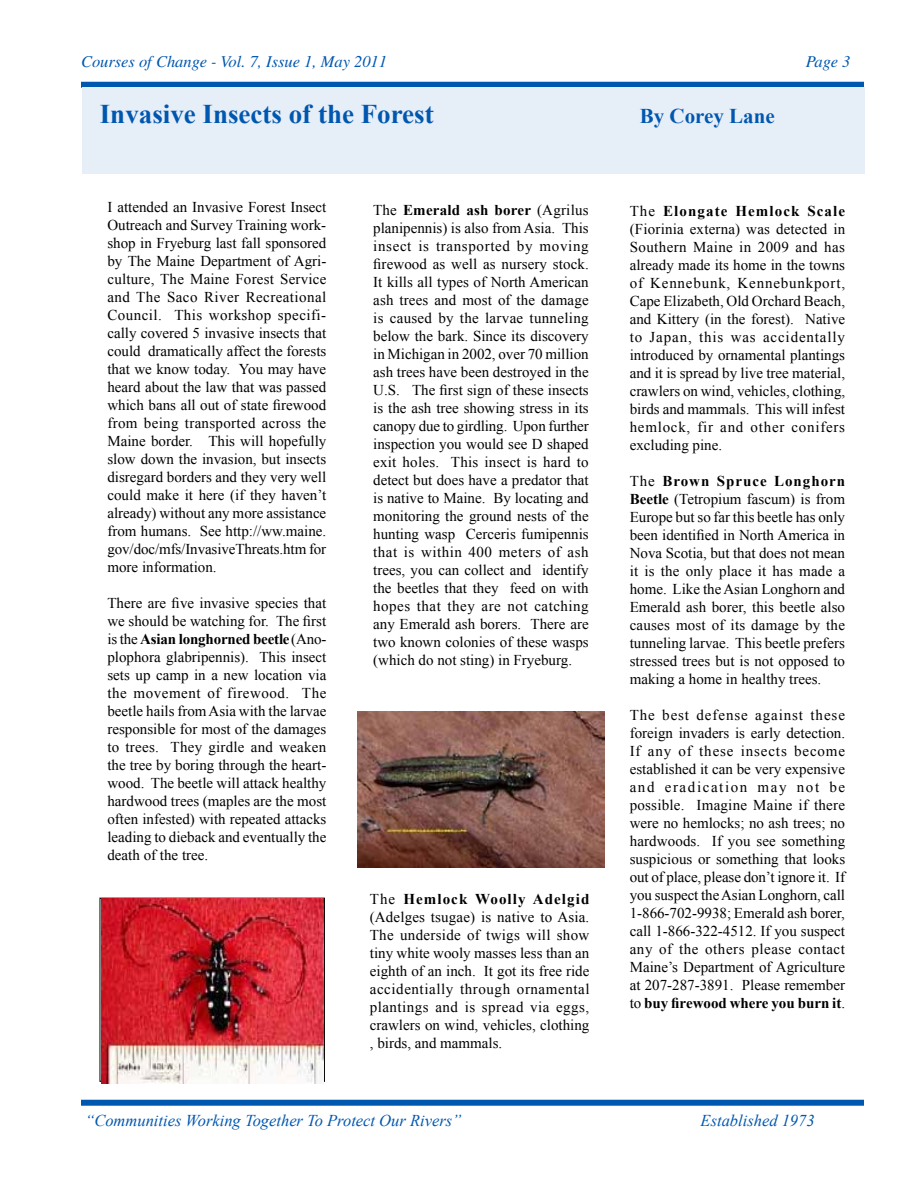
<style>
.page{position:relative;width:918px;height:1188px;background:#fff}
.page>*{position:absolute;margin:0;border:0;box-sizing:border-box;transform-origin:0 0}
.t1{font:700 27px "Times New Roman";color:#0057b0}
.t2{font:700 21px "Times New Roman";color:#0057b0}
.t3{font:italic 16.5px "Times New Roman";color:#0057b0}
.t4{font:italic 16.5px "Times";color:#0057b0}
.t5{font:15px/18px "Times New Roman";color:#000;text-align:justify}
.s1{font-weight:700}
</style>
<div class="page">
<div style="left:81px;top:1100px;width:783px;height:6px;background:#0057b0"></div>
<div style="left:81px;top:82px;width:783px;height:6px;background:#0057b0"></div>
<div style="left:82px;top:87px;width:783px;height:86px;background:#e6eef7"></div>
<img style="left:101px;top:899px;width:223px;height:184px">
<img style="left:357px;top:712px;width:247px;height:155px">
<p class="t4" style="left:81px;top:52px;width:308px">Courses of Change - Vol. 7, Issue 1, May 2011</p>
<p class="t4" style="left:806px;top:52px;width:46px">Page 3</p>
<p class="t3" style="left:85px;top:53px;width:339px">Courses of Change - Volume 7, Issue 1 - May, 2011</p>
<p class="t3" style="left:800px;top:53px;width:35px">Page</p>
<h1 class="t1" style="left:100px;top:96px;width:335px">Invasive Insects of the Forest</h1>
<h2 class="t2" style="left:640px;top:102px;width:136px">By Corey Lane</h2>
<p class="t5" style="left:107px;top:198px;width:220px">I attended an Invasive Forest Insect Outreach and Survey Training work&shy;shop in Fryeburg last fall sponsored by The Maine Department of Agri&shy;culture, The Maine Forest Service and The Saco River Recreational Council. This workshop specifi&shy;cally covered 5 invasive insects that could dramatically affect the forests that we know today. You may have heard about the law that was passed which bans all out of state firewood from being transported across the Maine border. This will hopefully slow down the invasion, but insects disregard borders and they very well could make it here (if they haven’t already) without any more assistance from humans. See http://ww.maine. gov/doc/mfs/InvasiveThreats.htm for more information.</p>
<p class="t5" style="left:107px;top:594px;width:221px">There are five invasive species that we should be watching for. The first is the <span class="s1">Asian longhorned beetle</span>(Ano&shy;plophora glabripennis). This insect sets up camp in a new location via the movement of firewood. The beetle hails from Asia with the larvae responsible for most of the damages to trees. They girdle and weaken the tree by boring through the heart&shy;wood. The beetle will attack healthy hardwood trees (maples are the most often infested) with repeated attacks leading to dieback and eventually the death of the tree.</p>
<p class="t5" style="left:373px;top:201px;width:217px">The <span class="s1">Emerald ash borer</span> (Agrilus planipennis) is also from Asia. This insect is transported by moving firewood as well as nursery stock.<br>It kills all types of North American ash trees and most of the damage is caused by the larvae tunneling below the bark. Since its discovery in Michigan in 2002, over 70 million ash trees have been destroyed in the U.S. The first sign of these insects is the ash tree showing stress in its canopy due to girdling. Upon further inspection you would see D shaped exit holes. This insect is hard to detect but does have a predator that is native to Maine. By locating and monitoring the ground nests of the hunting wasp Cerceris fumipennis that is within 400 meters of ash trees, you can collect and identify the beetles that they feed on with hopes that they are not catching any Emerald ash borers. There are two known colonies of these wasps (which do not sting) in Fryeburg.</p>
<p class="t5" style="left:630px;top:202px;width:217px">The <span class="s1">Elongate Hemlock Scale </span>(Fiorinia externa) was detected in Southern Maine in 2009 and has already made its home in the towns of Kennebunk, Kennebunkport, Cape Elizabeth, Old Orchard Beach, and Kittery (in the forest). Native to Japan, this was accidentally introduced by ornamental plantings and it is spread by live tree material, crawlers on wind, vehicles, clothing, birds and mammals. This will infest hemlock, fir and other conifers excluding pine.</p>
<p class="t5" style="left:630px;top:472px;width:217px">The <span class="s1">Brown Spruce Longhorn Beetle</span> (Tetropium fascum) is from Europe but so far this beetle has only been identified in North America in Nova Scotia, but that does not mean it is the only place it has made a home. Like the Asian Longhorn and Emerald ash borer, this beetle also causes most of its damage by the tunneling larvae. This beetle prefers stressed trees but is not opposed to making a home in healthy trees.</p>
<p class="t5" style="left:630px;top:706px;width:217px">The best defense against these foreign invaders is early detection.<br>If any of these insects become established it can be very expensive and eradication may not be possible. Imagine Maine if there were no hemlocks; no ash trees; no hardwoods. If you see something suspicious or something that looks out of place, please don’t ignore it. If you suspect the Asian Longhorn, call 1-866-702-9938; Emerald ash borer, call 1-866-322-4512. If you suspect any of the others please contact Maine’s Department of Agriculture at 207-287-3891. Please remember to <span class="s1">buy firewood where you burn it</span>.</p>
<p class="t5" style="left:370px;top:890px;width:221px">The <span class="s1">Hemlock Woolly Adelgid </span>(Adelges tsugae) is native to Asia.<br>The underside of twigs will show tiny white wooly masses less than an eighth of an inch. It got its free ride accidentially through ornamental plantings and is spread via eggs, crawlers on wind, vehicles, clothing , birds, and mammals.</p>
<p class="t3" style="left:85px;top:1109px;width:378px">“Communities Working Together To Protect Our Rivers”</p>
<p class="t3" style="left:701px;top:1109px;width:116px">Established 1973</p>
</div>
